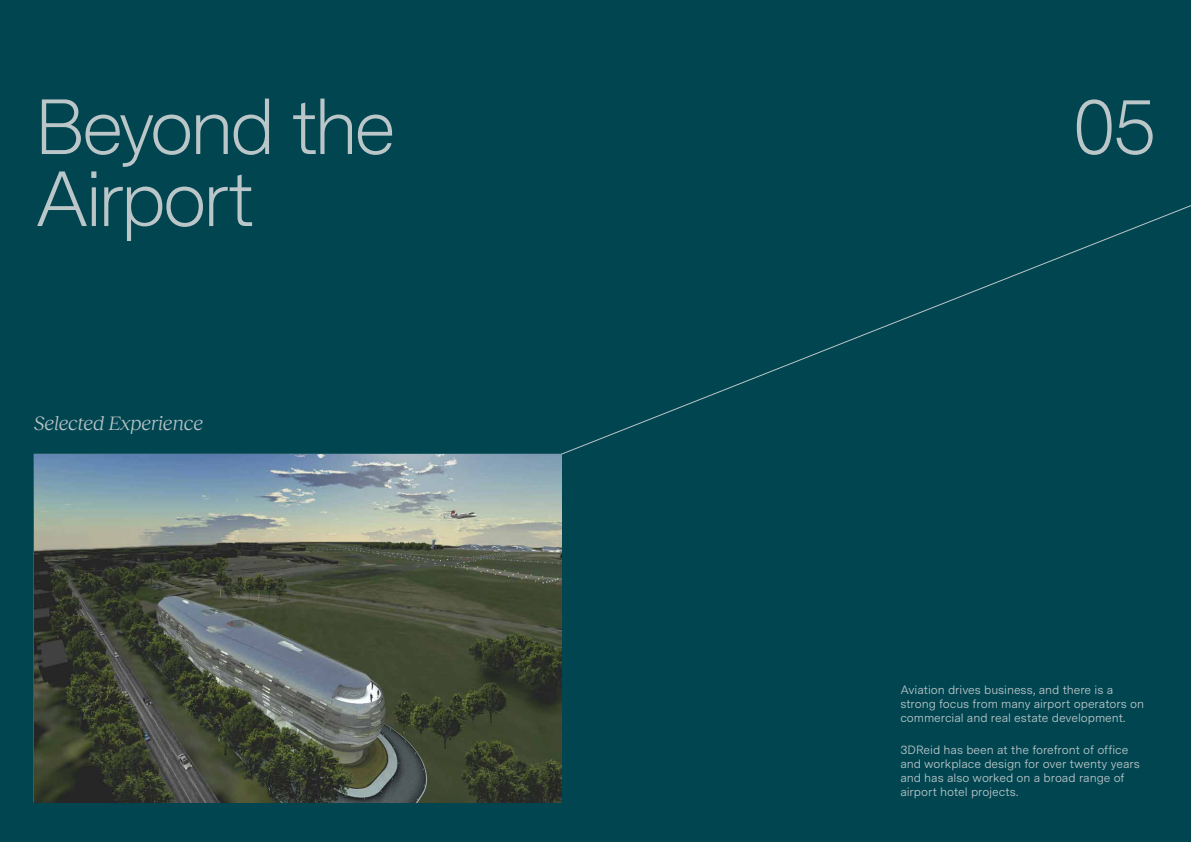
<style>
.page{position:relative;width:1191px;height:842px;background:#004550}
.page>*{position:absolute;margin:0;border:0;box-sizing:border-box;transform-origin:0 0}
.t1{font:300 78px/72px "Messina Sans";letter-spacing:-.065em;color:#bbc6c9}
.t2{font:italic 20px "Reckless Neue";color:#bbc6c9}
.t3{font:12px/14px "Messina Sans";letter-spacing:-.005em;color:#bbc6c9}
</style>
<div class="page">
<svg style="left:560px;top:205px;width:631px;height:250px"></svg>
<img style="left:34px;top:454px;width:527px;height:348px">
<h1 class="t1" style="left:34px;top:88px;width:364px">Beyond the<br>Airport</h1>
<h1 class="t1" style="left:1072px;top:88px;width:86px">05</h1>
<h2 class="t2" style="left:34px;top:409px;width:171px">Selected Experience</h2>
<p class="t3" style="left:900px;top:682px;width:245px">Aviation drives business, and there is a strong focus from many airport operators on commercial and real estate development.</p>
<p class="t3" style="left:900px;top:742px;width:241px">3DReid has been at the forefront of office and workplace design for over twenty years and has also worked on a broad range of airport hotel projects.</p>
</div>
